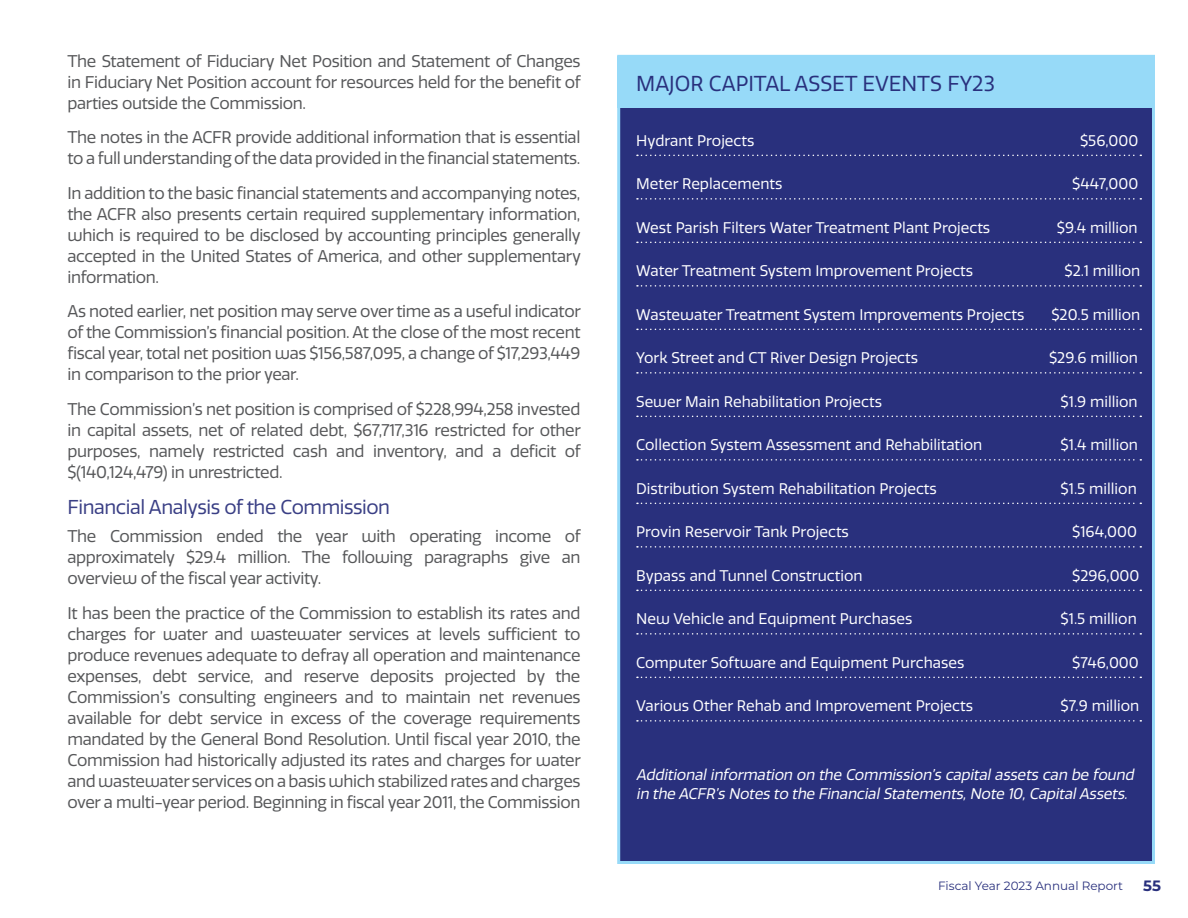
<style>
.page{position:relative;width:1188px;height:918px;background:#fff}
.page>*{position:absolute;margin:0;border:0;box-sizing:border-box;transform-origin:0 0}
.t1{font:21px "Quatro";color:#29307d}
.Subhead{font:19.5px "Quatro";letter-spacing:-.02em;color:#3a3f85}
.Paragraph_Style_1{font:16.5px/21px "Quatro";letter-spacing:-.02em;color:#57585a;text-align:justify}
.Underline_font{font:15px "Quatro";color:#fff}
.Paragraph_Style_1-2{font:italic 15px/19.5px "Quatro";color:#fff}
.t2{font:700 15px "Montserrat";color:#29307d}
.t3{font:12px "Montserrat";color:#29307d}
</style>
<div class="page">
<div style="left:619px;top:56px;width:535px;height:806px;background:#29307d"></div>
<div style="left:617px;top:55px;width:538px;height:809px;border:3px solid #97daf8"></div>
<div style="left:617px;top:56px;width:537px;height:52px;background:#97daf8"></div>
<svg style="left:637px;top:155px;width:504px;height:1px"></svg>
<svg style="left:637px;top:198px;width:504px;height:2px"></svg>
<svg style="left:637px;top:242px;width:504px;height:1px"></svg>
<svg style="left:637px;top:285px;width:504px;height:2px"></svg>
<svg style="left:637px;top:329px;width:504px;height:1px"></svg>
<svg style="left:637px;top:372px;width:504px;height:2px"></svg>
<svg style="left:637px;top:416px;width:504px;height:1px"></svg>
<svg style="left:637px;top:459px;width:504px;height:2px"></svg>
<svg style="left:637px;top:503px;width:504px;height:1px"></svg>
<svg style="left:637px;top:546px;width:504px;height:2px"></svg>
<svg style="left:637px;top:590px;width:504px;height:1px"></svg>
<svg style="left:637px;top:633px;width:504px;height:2px"></svg>
<svg style="left:637px;top:677px;width:504px;height:1px"></svg>
<svg style="left:637px;top:720px;width:504px;height:2px"></svg>
<p class="Paragraph_Style_1" style="left:68px;top:51px;width:515px">The Statement of Fiduciary Net Position and Statement of Changes in Fiduciary Net Position account for resources held for the benefit of parties outside the Commission.</p>
<p class="Paragraph_Style_1" style="left:68px;top:127px;width:515px">The notes in the ACFR provide additional information that is essential to a full understanding of the data provided in the financial statements.</p>
<p class="Paragraph_Style_1" style="left:68px;top:183px;width:515px">In addition to the basic financial statements and accompanying notes, the ACFR also presents certain required supplementary information, which is required to be disclosed by accounting principles generally accepted in the United States of America, and other supplementary information.</p>
<p class="Paragraph_Style_1" style="left:68px;top:301px;width:515px">As noted earlier, net position may serve over time as a useful indicator of the Commission’s financial position. At the close of the most recent fiscal year, total net position was $156,587,095, a change of $17,293,449 in comparison to the prior year.</p>
<p class="Paragraph_Style_1" style="left:68px;top:399px;width:515px">The Commission’s net position is comprised of $228,994,258 invested in capital assets, net of related debt, $67,717,316 restricted for other purposes, namely restricted cash and inventory, and a deficit of $(140,124,479) in unrestricted.</p>
<p class="Subhead" style="left:68px;top:496px;width:324px">Financial Analysis of the Commission</p>
<p class="Paragraph_Style_1" style="left:68px;top:526px;width:515px">The Commission ended the year with operating income of approximately $29.4 million. The following paragraphs give an overview of the fiscal year activity.</p>
<p class="Paragraph_Style_1" style="left:68px;top:603px;width:515px">It has been the practice of the Commission to establish its rates and charges for water and wastewater services at levels sufficient to produce revenues adequate to defray all operation and maintenance expenses, debt service, and reserve deposits projected by the Commission’s consulting engineers and to maintain net revenues available for debt service in excess of the coverage requirements mandated by the General Bond Resolution. Until fiscal year 2010, the Commission had historically adjusted its rates and charges for water and wastewater services on a basis which stabilized rates and charges over a multi-year period. Beginning in fiscal year 2011, the Commission</p>
<p class="t1" style="left:636px;top:72px;width:360px">MAJOR CAPITAL ASSET EVENTS FY23</p>
<p class="Underline_font" style="left:636px;top:132px;width:120px">Hydrant Projects</p>
<p class="Underline_font" style="left:1080px;top:132px;width:60px">$56,000</p>
<p class="Underline_font" style="left:636px;top:175px;width:148px">Meter Replacements</p>
<p class="Underline_font" style="left:1072px;top:175px;width:68px">$447,000</p>
<p class="Underline_font" style="left:636px;top:219px;width:356px">West Parish Filters Water Treatment Plant Projects</p>
<p class="Underline_font" style="left:1057px;top:219px;width:82px">$9.4 million</p>
<p class="Underline_font" style="left:636px;top:262px;width:339px">Water Treatment System Improvement Projects</p>
<p class="Underline_font" style="left:1065px;top:262px;width:77px">$2.1 million</p>
<p class="Underline_font" style="left:636px;top:306px;width:390px">Wastewater Treatment System Improvements Projects</p>
<p class="Underline_font" style="left:1051px;top:306px;width:90px">$20.5 million</p>
<p class="Underline_font" style="left:636px;top:349px;width:283px">York Street and CT River Design Projects</p>
<p class="Underline_font" style="left:1049px;top:349px;width:90px">$29.6 million</p>
<p class="Underline_font" style="left:636px;top:393px;width:247px">Sewer Main Rehabilitation Projects</p>
<p class="Underline_font" style="left:1061px;top:393px;width:79px">$1.9 million</p>
<p class="Underline_font" style="left:636px;top:436px;width:348px">Collection System Assessment and Rehabilitation</p>
<p class="Underline_font" style="left:1061px;top:436px;width:79px">$1.4 million</p>
<p class="Underline_font" style="left:636px;top:480px;width:302px">Distribution System Rehabilitation Projects</p>
<p class="Underline_font" style="left:1061px;top:480px;width:78px">$1.5 million</p>
<p class="Underline_font" style="left:636px;top:523px;width:214px">Provin Reservoir Tank Projects</p>
<p class="Underline_font" style="left:1072px;top:523px;width:66px">$164,000</p>
<p class="Underline_font" style="left:636px;top:567px;width:228px">Bypass and Tunnel Construction</p>
<p class="Underline_font" style="left:1072px;top:567px;width:69px">$296,000</p>
<p class="Underline_font" style="left:636px;top:610px;width:278px">New Vehicle and Equipment Purchases</p>
<p class="Underline_font" style="left:1061px;top:610px;width:78px">$1.5 million</p>
<p class="Underline_font" style="left:636px;top:654px;width:330px">Computer Software and Equipment Purchases</p>
<p class="Underline_font" style="left:1072px;top:654px;width:68px">$746,000</p>
<p class="Underline_font" style="left:636px;top:697px;width:338px">Various Other Rehab and Improvement Projects</p>
<p class="Underline_font" style="left:1061px;top:697px;width:80px">$7.9 million</p>
<p class="Paragraph_Style_1-2" style="left:636px;top:765px;width:502px">Additionalinformation on the Commission’s capitalassets can be found in the ACFR’s Notes to the FinancialStatements,Note 10,CapitalAssets.</p>
<p class="t3" style="left:938px;top:877px;width:187px">Fiscal Year 2023 Annual Report</p>
<p class="t2" style="left:1143px;top:875px;width:19px">55</p>
</div>
